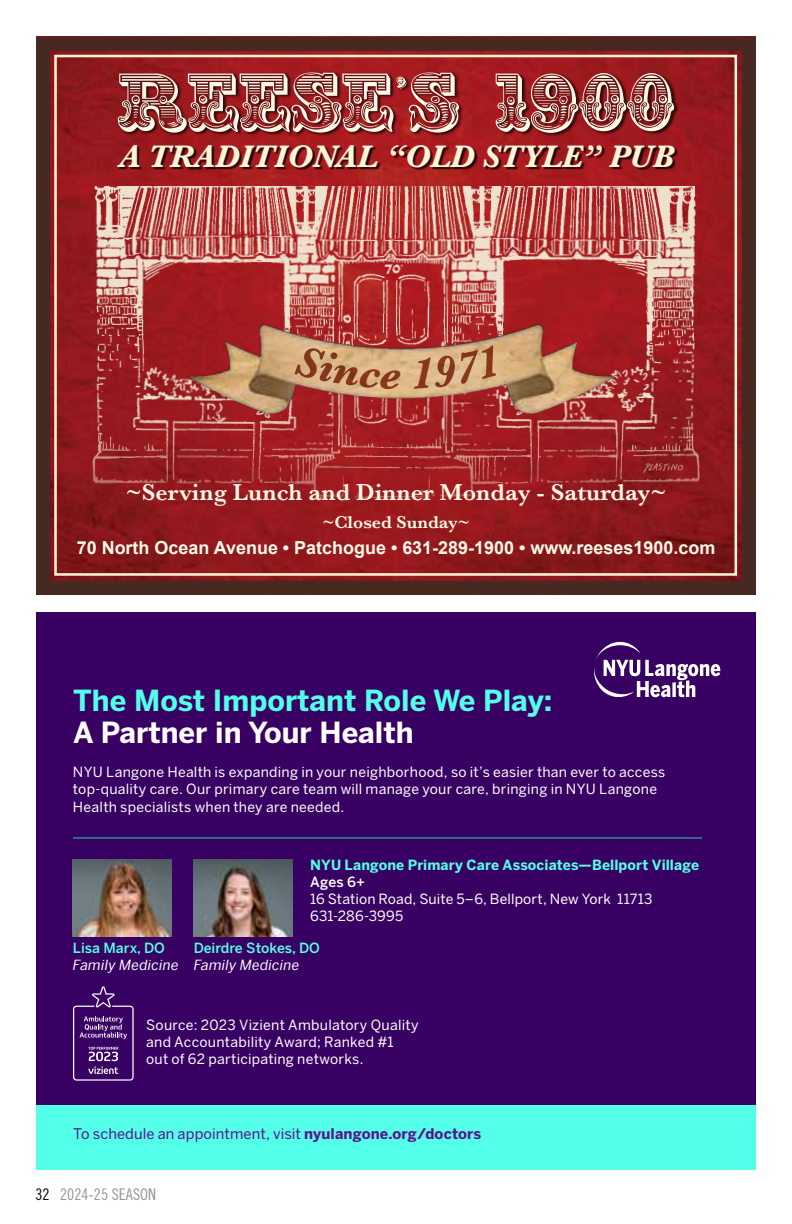
<style>
.page{position:relative;width:792px;height:1224px;background:#fff}
.page>*{position:absolute;margin:0;border:0;box-sizing:border-box;transform-origin:0 0}
.t1{font:70.4px "JF Ringmaster";color:#fef9e6}
.t2{font:italic 700 32.4px "Baskerville";color:#fdf5d5}
.t3{font:700 28.8px "Benton Sans";color:#54ffe9}
.t4{font:700 28.8px "Benton Sans";color:#fff}
.t5{font:600 24px "Baskerville";color:#fef9e6}
.t6{font:700 18px "Arial";color:#fef9e6}
.t7{font:600 18px "Baskerville";color:#fef9e6}
.t8{font:16px "Trade Gothic LT Std Cn 18";color:#939598}
.t9{font:14.6px "Benton Sans";letter-spacing:.005em;color:#5b118b}
.t10{font:14px/16.8px "Benton Sans";letter-spacing:.02em;color:#fff}
.t11{font:700 14px "Benton Sans";letter-spacing:.01em;color:#54ffe9}
.t12{font:italic 14px "Benton Sans";letter-spacing:.015em;color:#fff}
.t13{font:500 14px "Benton Sans";color:#54ffe9}
.t14{font:500 14px "Benton Sans";color:#fff}
.s1{font-family:"Showboat"}
.s2{font-weight:700}
.s3{color:#000}
</style>
<div class="page">
<svg style="left:36px;top:37px;width:720px;height:558px;background:#862424"></svg>
<img style="left:91px;top:187px;width:610px;height:315px">
<img style="left:184px;top:318px;width:440px;height:108px">
<div style="left:117px;top:72px;width:562px;height:65px;background:#000;opacity:.75"></div>
<div style="left:119px;top:146px;width:559px;height:24px;background:#000;opacity:.75"></div>
<div style="left:36px;top:612px;width:720px;height:558px;background:#390063"></div>
<svg style="left:594px;top:642px;width:126px;height:56px"></svg>
<div style="left:36px;top:1105px;width:720px;height:65px;background:#54ffe9"></div>
<img style="left:194px;top:859px;width:98px;height:77px">
<img style="left:73px;top:859px;width:99px;height:77px">
<hr style="left:73px;top:838px;width:629px;height:1px;background:#26cfad">
<svg style="left:73px;top:986px;width:61px;height:95px"></svg>
<svg style="left:294px;top:345px;width:107px;height:45px;background:#d5ae82"></svg>
<svg style="left:412px;top:345px;width:89px;height:44px;background:#d9b388"></svg>
<h1 class="t1" style="left:117px;top:61px;width:560px">REESE<span class="s1">’</span>S 1900</h1>
<h2 class="t2" style="left:118px;top:134px;width:557px">A TRADITIONAL “OLD STYLE” PUB</h2>
<h3 class="t5" style="left:126px;top:475px;width:542px">~Serving Lunch and Dinner Monday - Saturday~</h3>
<p class="t7" style="left:322px;top:509px;width:149px">~Closed Sunday~</p>
<p class="t6" style="left:77px;top:536px;width:640px">70 North Ocean Avenue • Patchogue • 631-289-1900 • www.reeses1900.com</p>
<h3 class="t3" style="left:73px;top:684px;width:481px">The Most Important Role We Play:</h3>
<h3 class="t4" style="left:73px;top:716px;width:342px">A Partner in Your Health</h3>
<p class="t10" style="left:73px;top:763px;width:594px;line-height:17.4px">NYU Langone Health is expanding in your neighborhood, so it’s easier than ever to access top-quality care. Our primary care team will manage your care, bringing in NYU Langone<br>Health specialists when they are needed.</p>
<p class="t13" style="left:73px;top:939px;width:93px">Lisa Marx, DO</p>
<p class="t12" style="left:73px;top:954px;width:107px">Family Medicine</p>
<p class="t11" style="left:310px;top:857px;width:390px">NYU Langone Primary Care Associates—Bellport Village</p>
<p class="t14" style="left:310px;top:874px;width:56px">Ages 6+</p>
<p class="t10" style="left:310px;top:890px;width:344px">16 Station Road, Suite 5–6, Bellport, New York 11713<br>631-286-3995</p>
<p class="t13" style="left:194px;top:939px;width:128px">Deirdre Stokes, DO</p>
<p class="t12" style="left:194px;top:954px;width:107px">Family Medicine</p>
<p class="t10" style="left:146px;top:1017px;width:274px">Source: 2023 Vizient Ambulatory Quality and Accountability Award; Ranked #1 out of 62 participating networks.</p>
<p class="t9" style="left:73px;top:1125px;width:410px">To schedule an appointment, visit <span class="s2">nyulangone.org/doctors</span></p>
<p class="t8" style="left:35px;top:1184px;width:122px"><span class="s3">32</span> 2024-25 SEASON</p>
</div>
